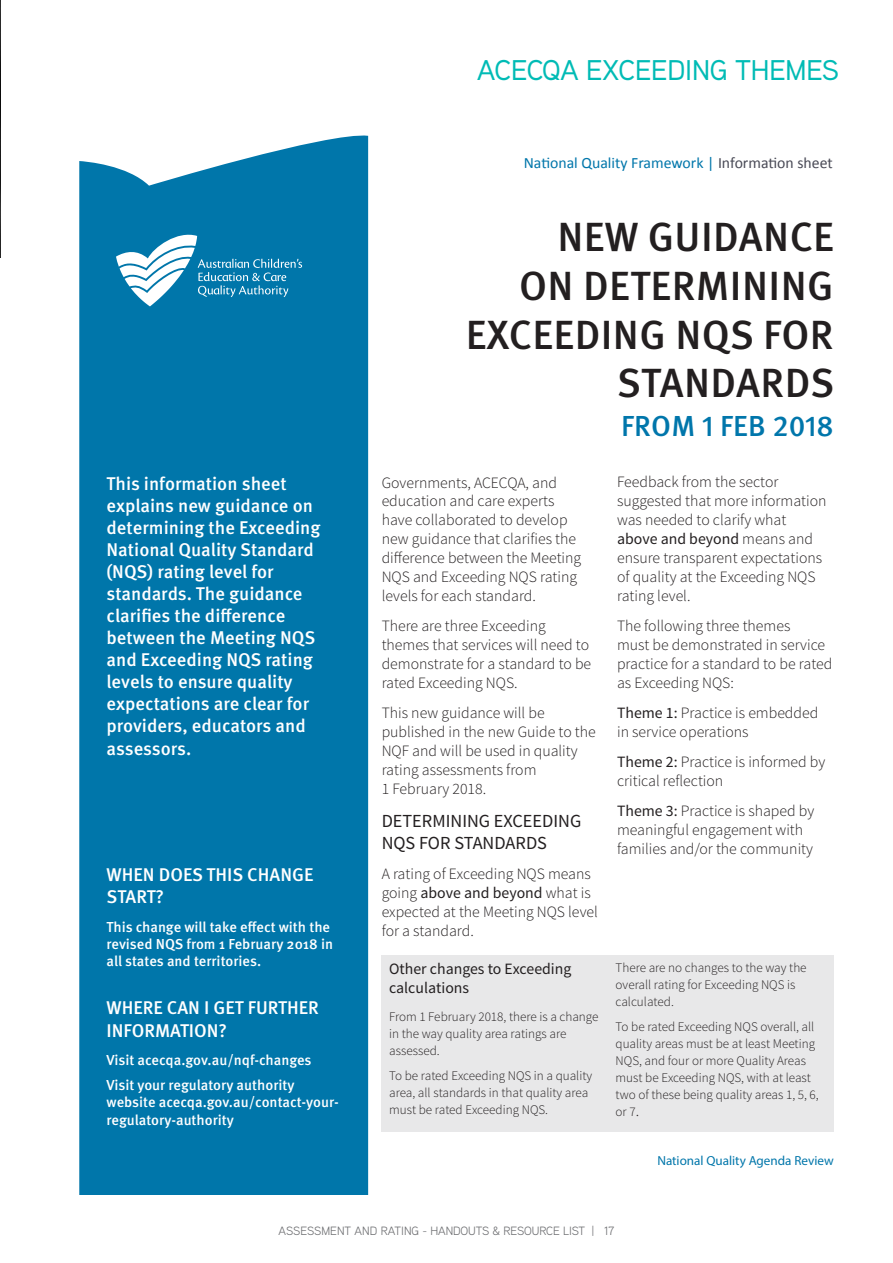
<style>
.page{position:relative;width:893px;height:1263px;background:#fff}
.page>*{position:absolute;margin:0;border:0;box-sizing:border-box;transform-origin:0 0}
.t1{font:500 40.8px/48.9px "Meta Pro";letter-spacing:.01em;color:#231f20;text-align:right}
.t2{font:500 28.95px "Meta Pro";letter-spacing:.01em;color:#0076ab}
.Page_title{font:500 28.5px "Aaux Next";letter-spacing:-.01em;color:#00bbb5}
.t3{font:500 18.45px/22px "Meta Pro";color:#fff}
.t4{font:18.45px/22px "Source Sans Pro";color:#231f20}
.t5{font:300 15.75px/18.9px "Source Sans Pro";color:#231f20}
.t6{font:15.75px "Calibri";color:#0076aa}
.t7{font:15.75px/18.9px "Source Sans Pro";color:#231f20}
.t8{font:500 14.4px/17.4px "Meta Pro";color:#fff}
.t9{font:300 13.2px/17.1px "Source Sans Pro";color:#231f20}
.t10{font:13.2px "Myriad Pro";color:#0076aa}
.t11{font:12px "Aaux Next";letter-spacing:-.01em;color:#6c6d70}
.s1{color:#494a56}
.s2{font-weight:400}
.s3{font-size:15.75px}
</style>
<div class="page">
<div style="left:79px;top:135px;width:289px;height:1060px;background:#0076aa"></div>
<svg style="left:116px;top:230px;width:186px;height:76px"></svg>
<div style="left:382px;top:955px;width:452px;height:176px;background:#e8e8e9"></div>
<img style="left:0;top:0;width:1px;height:258px">
<p class="Page_title" style="left:477px;top:51px;width:363px">ACECQA EXCEEDING THEMES</p>
<p class="t6" style="left:524px;top:153px;width:311px">National Quality Framework | <span class="s1">Information sheet</span></p>
<p class="t3" style="left:107px;top:473px;width:215px">This information sheet explains new guidance on determining the Exceeding<br>National Quality Standard (NQS) rating level for standards. The guidance clarifies the difference between the Meeting NQS and Exceeding NQS rating levels to ensure quality expectations are clear for providers, educators and assessors.</p>
<p class="t3" style="left:107px;top:864px;width:208px">WHEN DOES THIS CHANGE<br>START?</p>
<p class="t8" style="left:107px;top:918px;width:228px">This change will take effect with the revised NQS from 1 February 2018 in all states and territories.</p>
<p class="t3" style="left:107px;top:997px;width:214px">WHERE CAN I GET FURTHER<br>INFORMATION?</p>
<p class="t8" style="left:107px;top:1048px;width:207px;line-height:24.8px">Visit acecqa.gov.au/nqf-changes<br>Visit your regulatory authority</p>
<p class="t8" style="left:107px;top:1094px;width:234px">website acecqa.gov.au/contact-your&shy;regulatory-authority</p>
<p class="t1" style="left:466px;top:213px;width:370px">NEW GUIDANCE<br>ON DETERMINING<br>EXCEEDING NQS FOR<br>STANDARDS</p>
<p class="t2" style="left:621px;top:407px;width:214px">FROM 1 FEB 2018</p>
<p class="t5" style="left:382px;top:473px;width:201px">Governments, ACECQA, and education and care experts have collaborated to develop new guidance that clarifies the difference between the Meeting<br>NQS and Exceeding NQS rating levels for each standard.</p>
<p class="t5" style="left:382px;top:617px;width:211px">There are three Exceeding themes that services will need to demonstrate for a standard to be rated Exceeding NQS.</p>
<p class="t5" style="left:382px;top:703px;width:216px">This new guidance will be published in the new Guide to the<br>NQF and will be used in quality rating assessments from<br>1 February 2018.</p>
<p class="t4" style="left:382px;top:810px;width:201px">DETERMINING EXCEEDING<br>NQS FOR STANDARDS</p>
<p class="t5" style="left:382px;top:865px;width:218px">A rating of Exceeding NQS means going <span class="s2">above and beyond</span> what is expected at the Meeting NQS level for a standard.</p>
<p class="t7" style="left:389px;top:960px;width:184px">Other changes to Exceeding calculations</p>
<p class="t9" style="left:389px;top:1008px;width:211px">From 1 February 2018, there is a change in the way quality area ratings are assessed.</p>
<p class="t9" style="left:389px;top:1067px;width:205px">To be rated Exceeding NQS in a quality area, all standards in that quality area must be rated Exceeding NQS.</p>
<p class="t5" style="left:617px;top:473px;width:211px">Feedback from the sector suggested that more information was needed to clarify what <span class="s2">above and beyond</span> means and ensure transparent expectations of quality at the Exceeding NQS rating level.</p>
<p class="t5" style="left:617px;top:617px;width:217px">The following three themes<br>must be demonstrated in service practice for a standard to be rated as Exceeding NQS:</p>
<p class="t5" style="left:617px;top:703px;width:203px"><span class="s2">Theme 1:</span> Practice is embedded in service operations</p>
<p class="t5" style="left:617px;top:752px;width:210px"><span class="s2">Theme 2:</span> Practice is informed by critical reflection</p>
<p class="t5" style="left:617px;top:801px;width:199px"><span class="s2">Theme 3:</span> Practice is shaped by meaningful engagement with families and/or the community</p>
<p class="t9" style="left:616px;top:959px;width:192px">There are no changes to the way the overall rating for Exceeding NQS is calculated.</p>
<p class="t9" style="left:616px;top:1018px;width:205px">To be rated Exceeding NQS overall, all quality areas must be at least Meeting<br>NQS, and four or more Quality Areas must be Exceeding NQS, with at least two of these being quality areas 1, 5, 6, or 7<span class="s3">.</span></p>
<p class="t10" style="left:657px;top:1152px;width:178px">National Quality Agenda Review</p>
<p class="t11" style="left:279px;top:1223px;width:337px">ASSESSMENT AND RATING - HANDOUTS &amp; RESOURCE LIST | 17</p>
</div>
